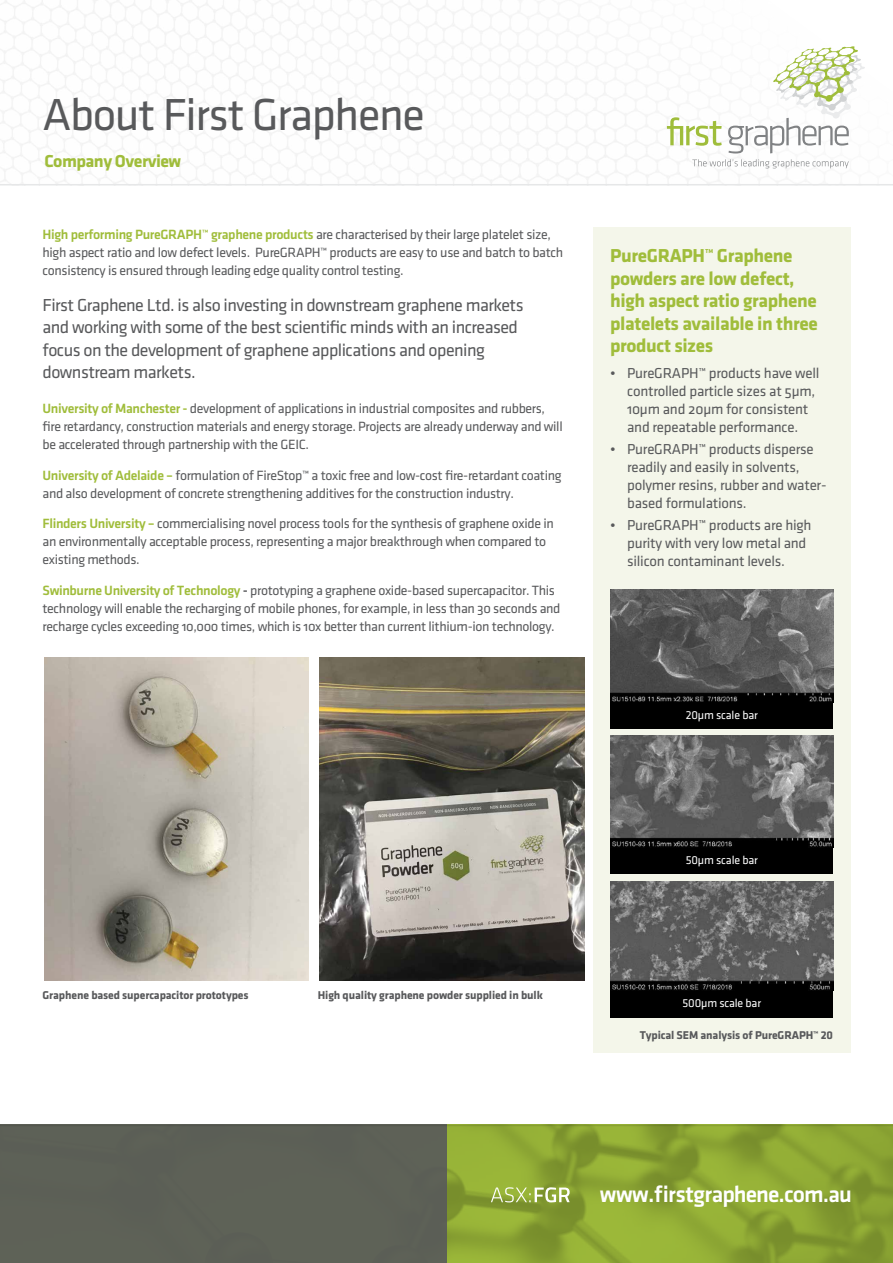
<style>
.page{position:relative;width:893px;height:1263px;background:#fff}
.page>*{position:absolute;margin:0;border:0;box-sizing:border-box;transform-origin:0 0}
.t1{font:46.5px "Klavika Regular OSF";letter-spacing:-.03em;color:#58595b}
.t2{font:500 23.55px "Klavika";letter-spacing:-.04em;color:#fff}
.t3{font:700 19.35px/22.4px "Klavika";letter-spacing:-.02em;color:#a0bd3b}
.t4{font:18px/22.5px "Klavika Regular OSF";letter-spacing:-.03em;color:#58595b}
.t5{font:700 18px "Klavika";letter-spacing:-.03em;color:#a0bd3b}
.t6{font:15px/18px "Klavika Regular OSF";letter-spacing:-.015em;color:#58595b}
.t7{font:13.95px/17.9px "Klavika Regular OSF";letter-spacing:-.025em;color:#58595b}
.t8{font:12px "Klavika";letter-spacing:-.015em;color:#fff}
.t9{font:700 11.7px "Klavika";letter-spacing:-.01em;color:#58595b}
.s1{font-family:"Klavika";font-weight:500;color:#a0bd3b}
.s2{font-family:"Klavika";font-weight:500}
</style>
<div class="page">
<svg style="left:667px;top:117px;width:55px;height:29px"></svg>
<svg style="left:728px;top:46px;width:137px;height:107px"></svg>
<svg style="left:692px;top:159px;width:157px;height:9px"></svg>
<hr style="left:0;top:184px;width:893px;height:1px;background:#e6e7e8">
<img style="left:446px;top:1126px;width:447px;height:137px">
<svg style="left:491px;top:1187px;width:79px;height:15px"></svg>
<div style="left:0;top:1125px;width:446px;height:138px;background:#5d6157"></div>
<hr style="left:0;top:1125px;width:893px;height:1px;background:#000">
<div style="left:593px;top:227px;width:257px;height:826px;background:#f4f6ea"></div>
<img style="left:610px;top:882px;width:223px;height:109px">
<div style="left:610px;top:991px;width:223px;height:27px;background:#000"></div>
<div style="left:610px;top:847px;width:223px;height:27px;background:#000"></div>
<img style="left:610px;top:735px;width:223px;height:112px">
<img style="left:610px;top:590px;width:223px;height:113px">
<div style="left:610px;top:703px;width:223px;height:26px;background:#000"></div>
<img style="left:44px;top:658px;width:265px;height:322px">
<img style="left:320px;top:658px;width:264px;height:322px">
<h1 class="t1" style="left:43px;top:90px;width:384px">About First Graphene</h1>
<p class="t5" style="left:44px;top:151px;width:138px">Company Overview</p>
<p class="t7" style="left:43px;top:226px;width:522px"><span class="s1">High performing PureGRAPH™ graphene products</span> are characterised by their large platelet size, high aspect ratio and low defect levels. PureGRAPH™ products are easy to use and batch to batch consistency is ensured through leading edge quality control testing.</p>
<p class="t4" style="left:43px;top:294px;width:483px">First Graphene Ltd. is also investing in downstream graphene markets and working with some of the best scientific minds with an increased focus on the development of graphene applications and opening downstream markets.</p>
<p class="t7" style="left:43px;top:400px;width:522px"><span class="s1">University of Manchester -</span> development of applications in industrial composites and rubbers, fire retardancy, construction materials and energy storage. Projects are already underway and will be accelerated through partnership with the GEIC.</p>
<p class="t7" style="left:43px;top:466px;width:521px"><span class="s1">University of Adelaide –</span> formulation of FireStop™ a toxic free and low-cost fire-retardant coating and also development of concrete strengthening additives for the construction industry.</p>
<p class="t7" style="left:43px;top:515px;width:513px"><span class="s1">Flinders University –</span> commercialising novel process tools for the synthesis of graphene oxide in an environmentally acceptable process, representing a major breakthrough when compared to existing methods.</p>
<p class="t7" style="left:43px;top:581px;width:519px"><span class="s1">Swinburne University of Technology</span> <span class="s2">-</span> prototyping a graphene oxide-based supercapacitor. This technology will enable the recharging of mobile phones, for example, in less than 30 seconds and recharge cycles exceeding 10,000 times, which is 10x better than current lithium-ion technology.</p>
<h3 class="t3" style="left:610px;top:245px;width:209px">PureGRAPH™ Graphene powders are low defect, high aspect ratio graphene platelets available in three product sizes</h3>
<p class="t6" style="left:627px;top:365px;width:194px;text-indent:-17px">• PureGRAPH™ products have well controlled particle sizes at 5µm,<br>10µm and 20µm for consistent and repeatable performance.</p>
<p class="t6" style="left:627px;top:441px;width:201px;text-indent:-17px">• PureGRAPH™ products disperse readily and easily in solvents, polymer resins, rubber and water&shy;based formulations.</p>
<p class="t6" style="left:627px;top:517px;width:186px;text-indent:-17px">• PureGRAPH™ products are high purity with very low metal and silicon contaminant levels.</p>
<p class="t8" style="left:686px;top:709px;width:73px">20µm scale bar</p>
<p class="t9" style="left:43px;top:989px;width:208px">Graphene based supercapacitor prototypes</p>
<p class="t9" style="left:318px;top:989px;width:227px">High quality graphene powder supplied in bulk</p>
<p class="t8" style="left:686px;top:853px;width:74px">50µm scale bar</p>
<p class="t8" style="left:682px;top:997px;width:80px">500µm scale bar</p>
<p class="t9" style="left:640px;top:1029px;width:195px">Typical SEM analysis of PureGRAPH™ 20</p>
<h2 class="t2" style="left:600px;top:1182px;width:253px">www.firstgraphene.com.au</h2>
</div>
